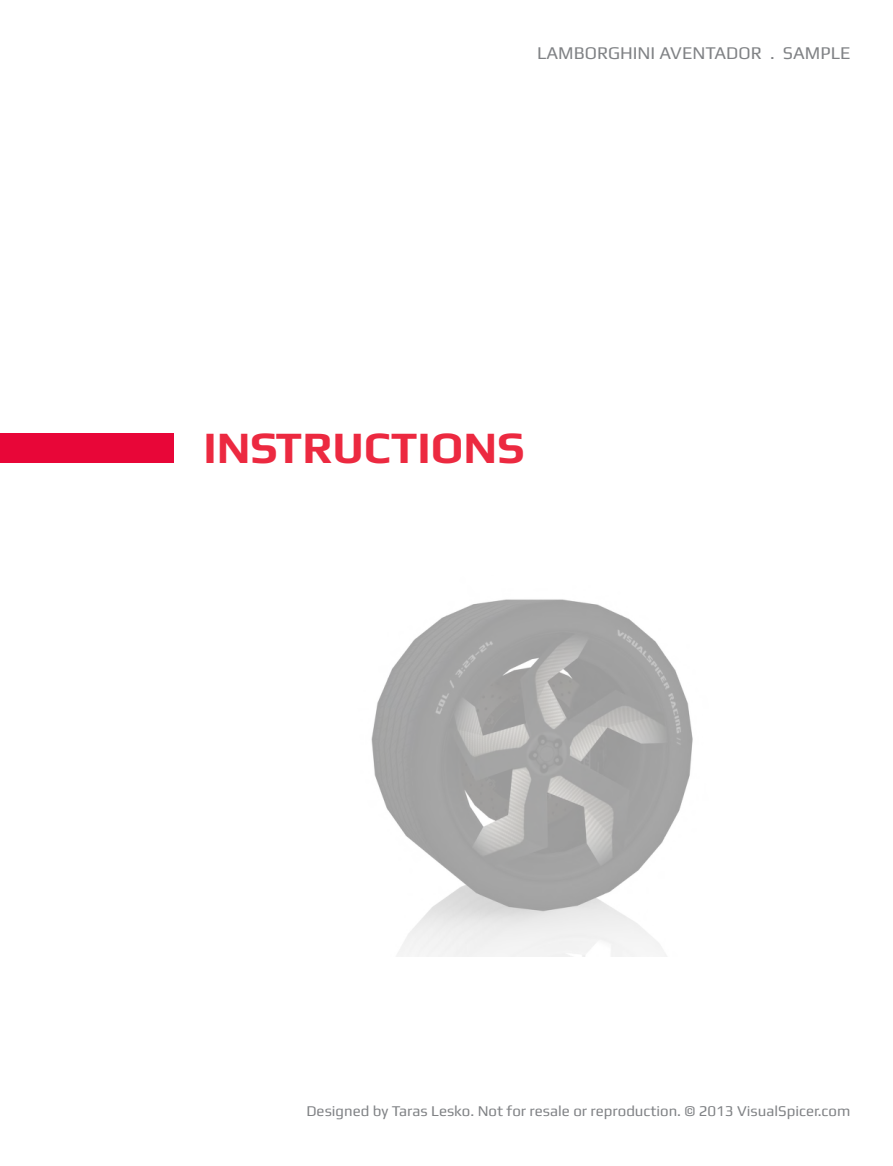
<style>
.page{position:relative;width:893px;height:1166px;background:#fff}
.page>*{position:absolute;margin:0;border:0;box-sizing:border-box;transform-origin:0 0}
.t1{font:700 45px "Play";color:#ec2940}
.t2{font:18px "Play";color:#808285}
.t3{font:15px "Play";color:#808285}
</style>
<div class="page">
<div style="left:0;top:434px;width:173px;height:29px;background:#e80638"></div>
<img style="left:371px;top:599px;width:322px;height:356px">
<p class="t2" style="left:537px;top:43px;width:315px">LAMBORGHINI AVENTADOR . SAMPLE</p>
<p class="t1" style="left:203px;top:421px;width:323px">INSTRUCTIONS</p>
<p class="t3" style="left:306px;top:1101px;width:545px">Designed by Taras Lesko. Not for resale or reproduction. © 2013 VisualSpicer.com</p>
</div>
